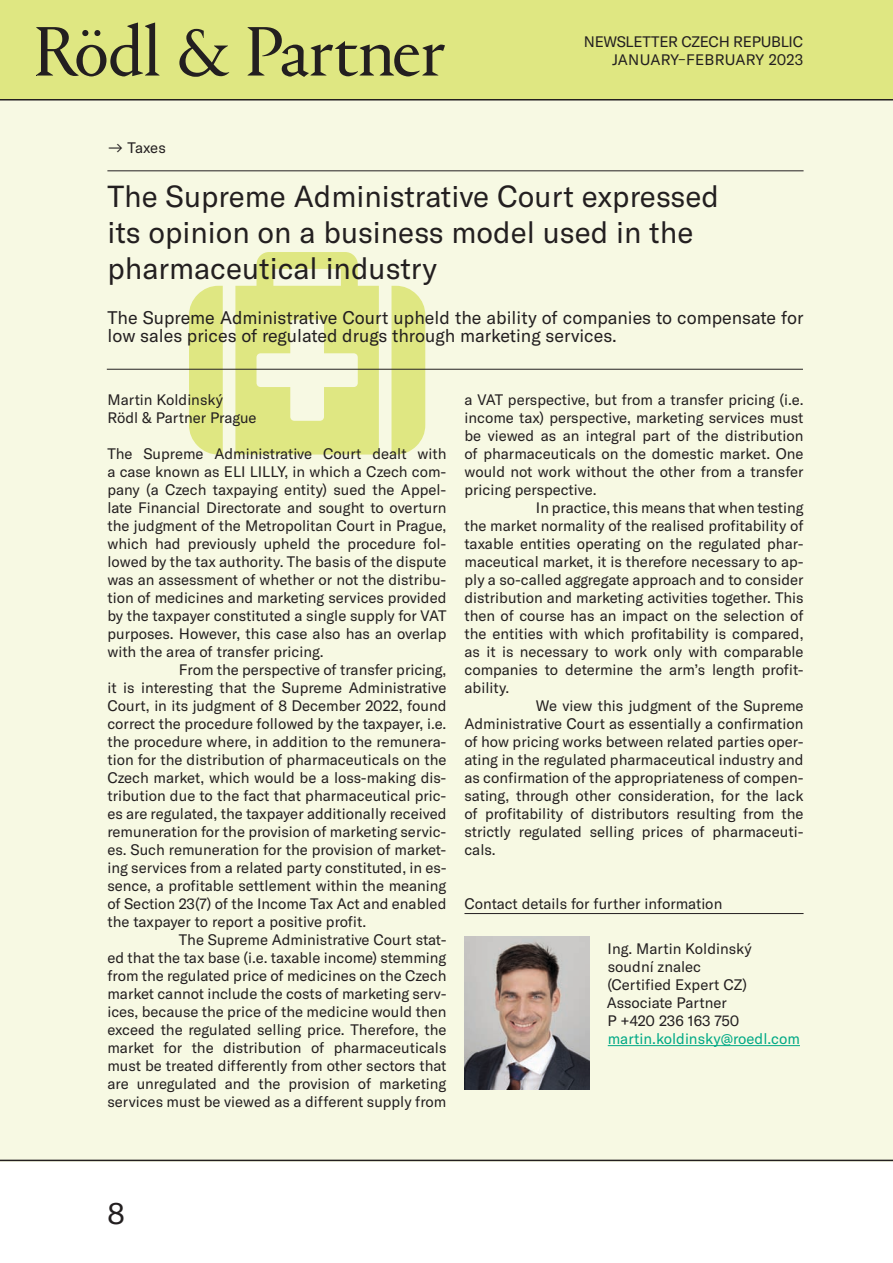
<style>
.page{position:relative;width:893px;height:1263px;background:#fff}
.page>*{position:absolute;margin:0;border:0;box-sizing:border-box;transform-origin:0 0}
.t1{font:30px/36px "GT America";color:#231f20}
.t2{font:18px/18px "GT America";color:#231f20}
.t3{font:15px/18px "GT America";color:#231f20}
.t4{font:15px "GT America";color:#00a985}
</style>
<div class="page">
<div style="left:0;top:100px;width:893px;height:1061px;background:#f7f9e3"></div>
<svg style="left:189px;top:252px;width:236px;height:202px;fill:#dfe782"></svg>
<div style="left:0;top:0;width:893px;height:100px;background:#dfe782"></div>
<hr style="left:0;top:1159px;width:893px;height:2px;background:#231f20">
<hr style="left:464px;top:913px;width:339px;height:1px;background:#231f20">
<hr style="left:107px;top:171px;width:696px;height:1px;background:#231f20">
<hr style="left:107px;top:369px;width:696px;height:1px;background:#231f20">
<img style="left:465px;top:936px;width:124px;height:153px">
<hr style="left:608px;top:1045px;width:192px;height:1px;background:#00a985">
<hr style="left:0;top:99px;width:893px;height:1px;background:#231f20">
<svg style="left:36px;top:23px;width:409px;height:54px"></svg>
<p class="t3" style="left:584px;top:32px;width:52px">newsletter</p>
<p class="t3" style="left:681px;top:32px;width:11px">czech</p>
<p class="t3" style="left:733px;top:32px;width:10px">republic</p>
<p class="t3" style="left:612px;top:50px;width:39px">january</p>
<p class="t3" style="left:678px;top:50px;width:19px">–february</p>
<p class="t3" style="left:769px;top:50px;width:36px">2023</p>
<p class="t3" style="left:107px;top:139px;width:60px">→ Taxes</p>
<h1 class="t1" style="left:107px;top:178px;width:613px">The Supreme Administrative Court expressed its opinion on a business model used in the pharmaceutical industry</h1>
<p class="t2" style="left:107px;top:309px;width:698px">The Supreme Administrative Court upheld the ability of companies to compensate for low sales prices of regulated drugs through marketing services.</p>
<p class="t3" style="left:107px;top:391px;width:151px">Martin Koldinský<br>Rödl &amp; Partner Prague</p>
<p class="t3" style="left:107px;top:445px;width:341px">The Supreme Administrative Court dealt with</p>
<p class="t3" style="left:107px;top:463px;width:341px">a case known as ELI LILLY, in which a Czech com-</p>
<p class="t3" style="left:107px;top:481px;width:341px">pany (a Czech taxpaying entity) sued the Appel-</p>
<p class="t3" style="left:107px;top:499px;width:341px">late Financial Directorate and sought to overturn</p>
<p class="t3" style="left:107px;top:517px;width:341px">the judgment of the Metropolitan Court in Prague,</p>
<p class="t3" style="left:107px;top:535px;width:341px">which had previously upheld the procedure fol-</p>
<p class="t3" style="left:107px;top:553px;width:341px">lowed by the tax authority. The basis of the dispute</p>
<p class="t3" style="left:107px;top:571px;width:341px">was an assessment of whether or not the distribu-</p>
<p class="t3" style="left:107px;top:589px;width:341px">tion of medicines and marketing services provided</p>
<p class="t3" style="left:107px;top:607px;width:341px">by the taxpayer constituted a single supply for VAT</p>
<p class="t3" style="left:107px;top:625px;width:340px">purposes. However, this case also has an overlap</p>
<p class="t3" style="left:107px;top:643px;width:218px">with the area of transfer pricing.</p>
<p class="t3" style="left:179px;top:661px;width:269px">From the perspective of transfer pricing,</p>
<p class="t3" style="left:107px;top:679px;width:341px">it is interesting that the Supreme Administrative</p>
<p class="t3" style="left:107px;top:697px;width:341px">Court, in its judgment of 8 December 2022, found</p>
<p class="t3" style="left:107px;top:715px;width:341px">correct the procedure followed by the taxpayer, i.e.</p>
<p class="t3" style="left:107px;top:733px;width:341px">the procedure where, in addition to the remunera-</p>
<p class="t3" style="left:107px;top:751px;width:341px">tion for the distribution of pharmaceuticals on the</p>
<p class="t3" style="left:107px;top:769px;width:341px">Czech market, which would be a loss-making dis-</p>
<p class="t3" style="left:107px;top:787px;width:341px">tribution due to the fact that pharmaceutical pric-</p>
<p class="t3" style="left:107px;top:805px;width:341px">es are regulated, the taxpayer additionally received</p>
<p class="t3" style="left:107px;top:823px;width:341px">remuneration for the provision of marketing servic-</p>
<p class="t3" style="left:107px;top:841px;width:341px">es. Such remuneration for the provision of market-</p>
<p class="t3" style="left:107px;top:859px;width:341px">ing services from a related party constituted, in es-</p>
<p class="t3" style="left:107px;top:877px;width:341px">sence, a profitable settlement within the meaning</p>
<p class="t3" style="left:107px;top:895px;width:340px">of Section 23(7) of the Income Tax Act and enabled</p>
<p class="t3" style="left:107px;top:913px;width:260px">the taxpayer to report a positive profit.</p>
<p class="t3" style="left:179px;top:931px;width:269px">The Supreme Administrative Court stat-</p>
<p class="t3" style="left:107px;top:949px;width:341px">ed that the tax base (i.e. taxable income) stemming</p>
<p class="t3" style="left:107px;top:967px;width:341px">from the regulated price of medicines on the Czech</p>
<p class="t3" style="left:107px;top:985px;width:341px">market cannot include the costs of marketing serv-</p>
<p class="t3" style="left:107px;top:1003px;width:341px">ices, because the price of the medicine would then</p>
<p class="t3" style="left:107px;top:1021px;width:341px">exceed the regulated selling price. Therefore, the</p>
<p class="t3" style="left:107px;top:1039px;width:341px">market for the distribution of pharmaceuticals</p>
<p class="t3" style="left:107px;top:1057px;width:341px">must be treated differently from other sectors that</p>
<p class="t3" style="left:107px;top:1075px;width:341px">are unregulated and the provision of marketing</p>
<p class="t3" style="left:107px;top:1093px;width:341px">services must be viewed as a different supply from</p>
<p class="t3" style="left:464px;top:391px;width:341px">a VAT perspective, but from a transfer pricing (i.e.</p>
<p class="t3" style="left:464px;top:409px;width:341px">income tax) perspective, marketing services must</p>
<p class="t3" style="left:464px;top:427px;width:340px">be viewed as an integral part of the distribution</p>
<p class="t3" style="left:464px;top:445px;width:341px">of pharmaceuticals on the domestic market. One</p>
<p class="t3" style="left:464px;top:463px;width:341px">would not work without the other from a transfer</p>
<p class="t3" style="left:464px;top:481px;width:134px">pricing perspective.</p>
<p class="t3" style="left:536px;top:499px;width:269px">In practice, this means that when testing</p>
<p class="t3" style="left:464px;top:517px;width:341px">the market normality of the realised profitability of</p>
<p class="t3" style="left:464px;top:535px;width:341px">taxable entities operating on the regulated phar-</p>
<p class="t3" style="left:464px;top:553px;width:341px">maceutical market, it is therefore necessary to ap-</p>
<p class="t3" style="left:464px;top:571px;width:341px">ply a so-called aggregate approach and to consider</p>
<p class="t3" style="left:464px;top:589px;width:341px">distribution and marketing activities together. This</p>
<p class="t3" style="left:464px;top:607px;width:341px">then of course has an impact on the selection of</p>
<p class="t3" style="left:464px;top:625px;width:341px">the entities with which profitability is compared,</p>
<p class="t3" style="left:464px;top:643px;width:341px">as it is necessary to work only with comparable</p>
<p class="t3" style="left:464px;top:661px;width:341px">companies to determine the arm’s length profit-</p>
<p class="t3" style="left:464px;top:679px;width:46px">ability.</p>
<p class="t3" style="left:464px;top:697px;width:44px">W</p>
<p class="t3" style="left:464px;top:697px;width:341px;text-align:justify;text-indent:85px">e view this judgment of the Supreme Administrative Court as essentially a confirmation of how pricing works between related parties oper&shy;ating in the regulated pharmaceutical industry and as confirmation of the appropriateness of compen&shy;sating, through other consideration, for the lack of profitability of distributors resulting from the strictly regulated selling prices of pharmaceuti&shy;cals.</p>
<p class="t3" style="left:464px;top:895px;width:259px">Contact details for further information</p>
<p class="t3" style="left:607px;top:940px;width:146px">Ing. Martin Koldinský soudní znalec (Certified Expert CZ)<br>Associate Partner<br>P +420 236 163 750</p>
<p class="t4" style="left:608px;top:1030px;width:194px">martin.koldinsky@roedl.com</p>
<h1 class="t1" style="left:107px;top:1195px;width:19px">8</h1>
</div>
